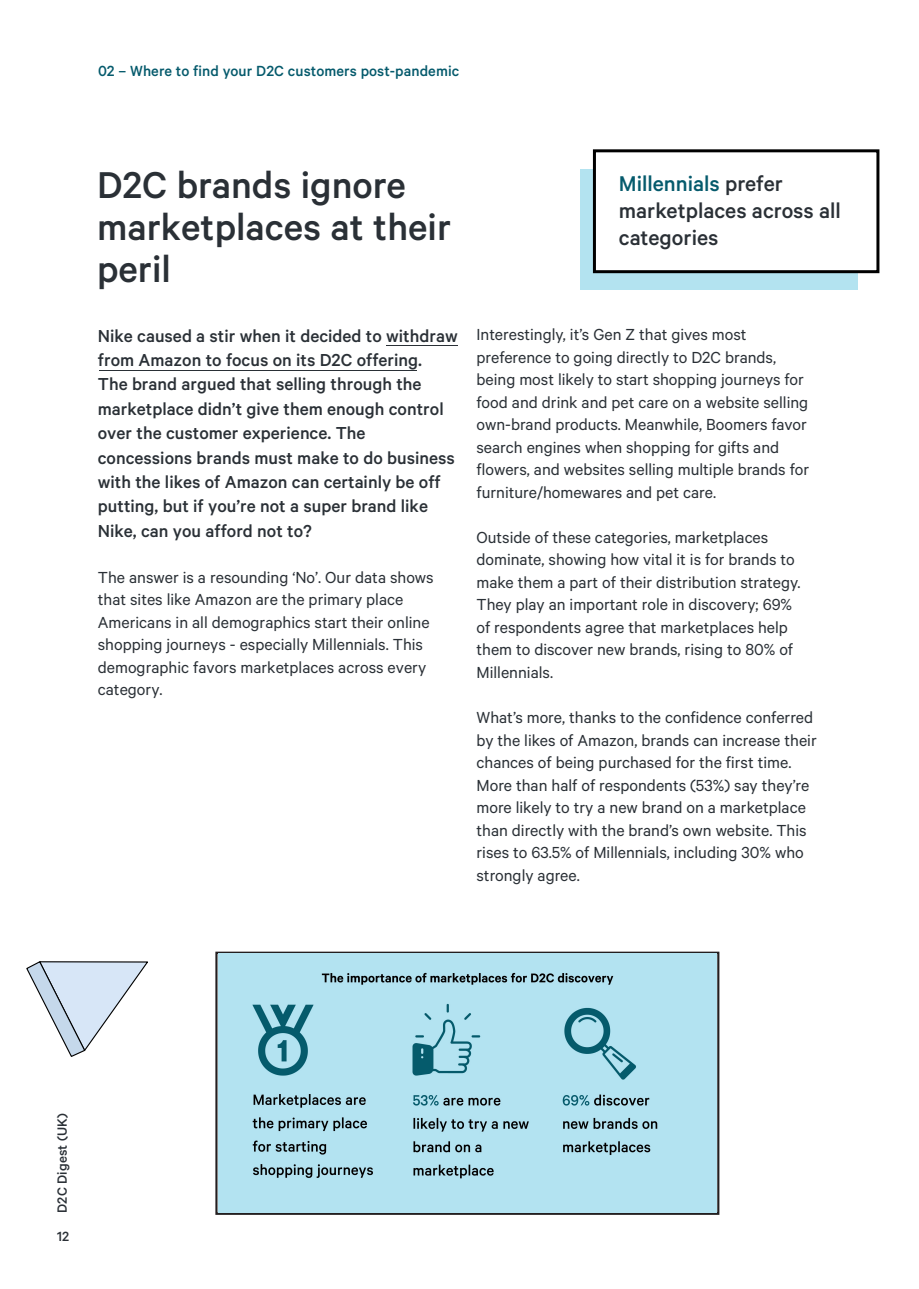
<style>
.page{position:relative;width:919px;height:1289px;background:#fff}
.page>*{position:absolute;margin:0;border:0;box-sizing:border-box;transform-origin:0 0}
.Body_Copy_-_no_gaps{font:500 42px/42px "Calibre";color:#2a3036}
.Body_Copy_-_no_gaps-2{font:500 24px/27px "Calibre";color:#2a3036}
.Body_Copy_-_no_gaps-3{font:500 19.5px/24.3px "Calibre";color:#2a3036}
.Body_Copy_-_no_gaps-4{font:18px/22.5px "Calibre";color:#2a3036}
.Body_Copy_-_no_gaps-5{font:500 16.5px "Calibre";letter-spacing:.005em;color:#055a6c}
.t1{font:500 15px "Calibre";letter-spacing:.01em;color:#2a3036}
.s1{color:#055a6c}
</style>
<div class="page">
<div style="left:580px;top:169px;width:277px;height:121px;background:#b3e3f0"></div>
<div style="left:593px;top:149px;width:286px;height:124px;background:#fff;border:3px solid #000"></div>
<svg style="left:26px;top:961px;width:122px;height:96px"></svg>
<div style="left:215px;top:951px;width:504px;height:263px;border:2px solid #231f20"></div>
<img style="left:218px;top:953px;width:498px;height:259px">
<hr style="left:386px;top:345px;width:71px;height:1px;background:#2a3036">
<hr style="left:99px;top:369px;width:318px;height:1px;background:#2a3036">
<p class="Body_Copy_-_no_gaps-5" style="left:98px;top:61px;width:362px">02 – Where to find your D2C customers post-pandemic</p>
<p class="Body_Copy_-_no_gaps" style="left:97px;top:163px;width:356px">D2C brands ignore marketplaces at their peril</p>
<p class="Body_Copy_-_no_gaps-3" style="left:98px;top:323px;width:361px">Nike caused a stir when it decided to withdraw from Amazon to focus on its D2C offering.<br>The brand argued that selling through the marketplace didn’t give them enough control over the customer experience. The concessions brands must make to do business with the likes of Amazon can certainly be off putting, but if you’re not a super brand like Nike, can you afford not to?</p>
<p class="Body_Copy_-_no_gaps-4" style="left:98px;top:565px;width:337px">The answer is a resounding ‘No’. Our data shows that sites like Amazon are the primary place Americans in all demographics start their online shopping journeys - especially Millennials. This demographic favors marketplaces across every category.</p>
<p class="Body_Copy_-_no_gaps-2" style="left:618px;top:169px;width:224px"><span class="s1">Millennials</span> prefer marketplaces across all categories</p>
<p class="Body_Copy_-_no_gaps-4" style="left:476px;top:323px;width:334px">Interestingly, it’s Gen Z that gives most preference to going directly to D2C brands, being most likely to start shopping journeys for food and drink and pet care on a website selling own-brand products. Meanwhile, Boomers favor search engines when shopping for gifts and flowers, and websites selling multiple brands for furniture/homewares and pet care.</p>
<p class="Body_Copy_-_no_gaps-4" style="left:476px;top:525px;width:325px">Outside of these categories, marketplaces dominate, showing how vital it is for brands to make them a part of their distribution strategy.<br>They play an important role in discovery; 69% of respondents agree that marketplaces help them to discover new brands, rising to 80% of Millennials.</p>
<p class="Body_Copy_-_no_gaps-4" style="left:476px;top:705px;width:342px">What’s more, thanks to the confidence conferred by the likes of Amazon, brands can increase their chances of being purchased for the first time.<br>More than half of respondents (53%) say they’re more likely to try a new brand on a marketplace than directly with the brand’s own website. This rises to 63.5% of Millennials, including 30% who strongly agree.</p>
<p class="t1" style="left:53px;top:1212px;width:101px;rotate:-90deg">D2C Digest (UK)</p>
<p class="t1" style="left:57px;top:1227px;width:14px">12</p>
</div>
